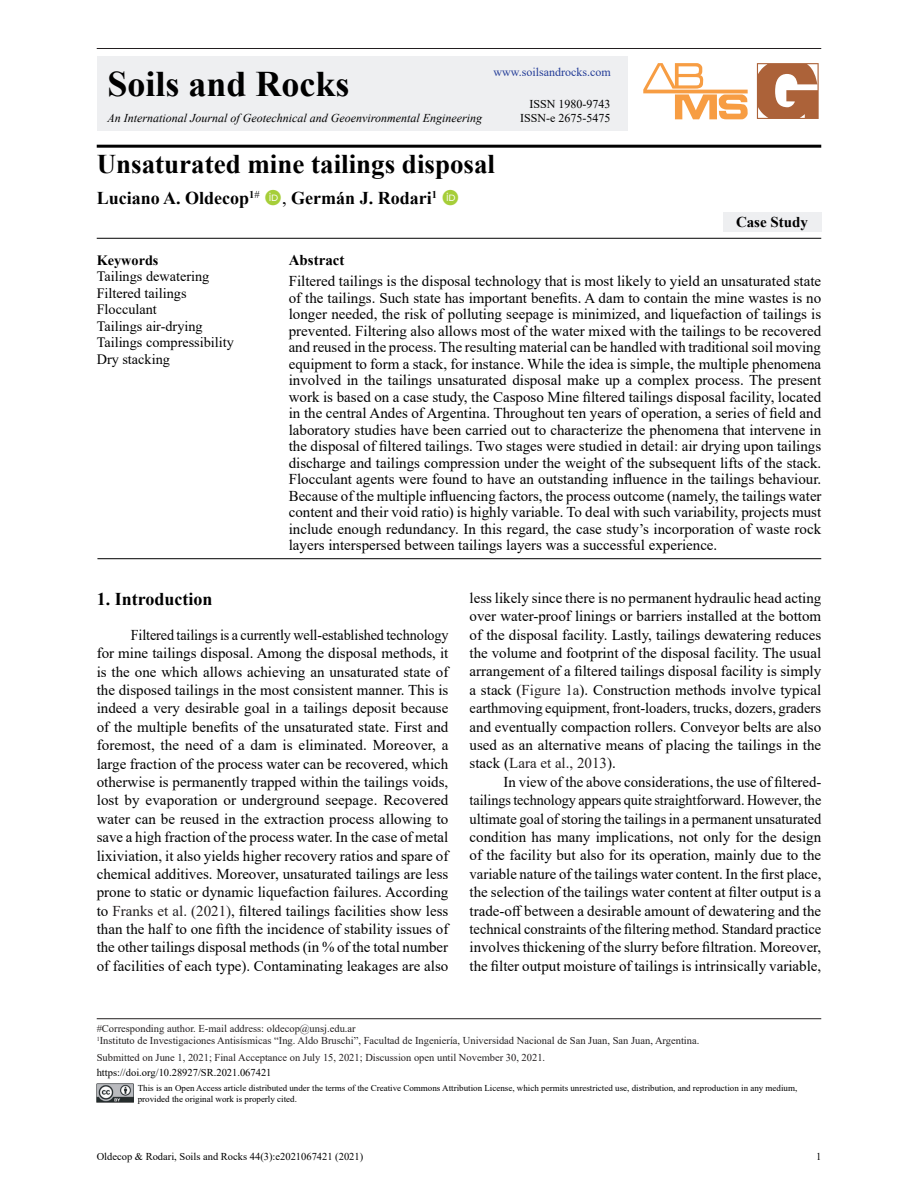
<style>
.page{position:relative;width:918px;height:1188px;background:#fff}
.page>*{position:absolute;margin:0;border:0;box-sizing:border-box;transform-origin:0 0}
.t1{font:700 36px "Times New Roman";color:#000}
.ArticleTitle{font:700 27px "Times New Roman";color:#000}
.Authors{font:700 18px "Times New Roman";color:#000}
.Heading1{font:700 18px "Times New Roman";color:#000}
.Abstract{font:15px/16.5px "Times New Roman";color:#000;text-align:justify}
.Paragraph{font:15px/18.5px "Times New Roman";color:#000;text-align:justify}
.Paragraph-2{font:15px/18.5px "Times New Roman";color:#000;text-align:justify;scale:.95 1}
.AbstractTitle{font:700 15px "Times New Roman";color:#000}
.Keywords{font:14.25px/16.5px "Times New Roman";color:#000}
.KeywordsTitle{font:700 14.25px "Times New Roman";color:#000}
.t2{font:italic 12px "Times New Roman";color:#000}
.t3{font:12px/14.4px "Times New Roman";color:#000;text-align:right}
.t4{font:12px "Times New Roman";color:#243d98}
.Affiliations{font:10.5px "Times New Roman";color:#231f20}
.t5{font:10.5px "Times New Roman";color:#000}
.History{font:10.5px "Times New Roman";color:#231f20}
.Correspondence{font:10.5px "Times New Roman";color:#231f20}
.t6{font:9px/10.8px "Times New Roman";color:#000}
.s1{font-weight:400}
.s2{color:#231f20}
</style>
<div class="page">
<div style="left:97px;top:57px;width:531px;height:74px;background:#eeeff1"></div>
<img style="left:97px;top:1083px;width:37px;height:20px">
<hr style="left:97px;top:48px;width:724px;height:1px;background:#231f20">
<svg style="left:757px;top:63px;width:62px;height:56px"></svg>
<svg style="left:643px;top:63px;width:105px;height:56px"></svg>
<hr style="left:97px;top:145px;width:724px;height:3px;background:#000">
<hr style="left:97px;top:238px;width:724px;height:1px;background:#000">
<hr style="left:97px;top:558px;width:724px;height:1px;background:#000">
<hr style="left:97px;top:1018px;width:724px;height:1px;background:#231f20">
<div style="left:723px;top:212px;width:98px;height:20px;background:#eeeff1"></div>
<h1 class="t1" style="left:108px;top:58px;width:244px">Soils and Rocks</h1>
<p class="t2" style="left:108px;top:110px;width:376px">An International Journal of Geotechnical and Geoenvironmental Engineering</p>
<p class="t4" style="left:494px;top:64px;width:119px">www.soilsandrocks.com</p>
<p class="t3" style="left:520px;top:96px;width:92px">ISSN 1980-9743<br>ISSN-e 2675-5475</p>
<p class="ArticleTitle" style="left:97px;top:145px;width:400px">Unsaturated mine tailings disposal</p>
<p class="Authors" style="left:97px;top:185px;width:165px">Luciano A. Oldecop<sup>1</sup><sup>#</sup></p>
<p class="Authors" style="left:282px;top:185px;width:156px"><span class="s1">,</span> Germán J. Rodari<sup>1</sup></p>
<p class="AbstractTitle" style="left:736px;top:211px;width:74px">Case Study</p>
<p class="KeywordsTitle" style="left:97px;top:250px;width:63px">Keywords</p>
<p class="Keywords" style="left:97px;top:268px;width:139px">Tailings dewatering<br>Filtered tailings<br>Flocculant<br>Tailings air-drying<br>Tailings compressibility<br>Dry stacking</p>
<p class="AbstractTitle" style="left:289px;top:249px;width:57px">Abstract</p>
<p class="Abstract" style="left:289px;top:272px;width:534px">Filtered tailings is the disposal technology that is most likely to yield an unsaturated state of the tailings. Such state has important benefits. A dam to contain the mine wastes is no longer needed, the risk of polluting seepage is minimized, and liquefaction of tailings is prevented. Filtering also allows most of the water mixed with the tailings to be recovered and reused in the process. The resulting material can be handled with traditional soil moving equipment to form a stack, for instance. While the idea is simple, the multiple phenomena involved in the tailings unsaturated disposal make up a complex process. The present work is based on a case study, the Casposo Mine filtered tailings disposal facility, located in the central Andes of Argentina. Throughout ten years of operation, a series of field and laboratory studies have been carried out to characterize the phenomena that intervene in the disposal of filtered tailings. Two stages were studied in detail: air drying upon tailings discharge and tailings compression under the weight of the subsequent lifts of the stack.<br>Flocculant agents were found to have an outstanding influence in the tailings behaviour.<br>Because of the multiple influencing factors, the process outcome (namely, the tailings water content and their void ratio) is highly variable. To deal with such variability, projects must include enough redundancy. In this regard, the case study’s incorporation of waste rock layers interspersed between tailings layers was a successful experience.</p>
<p class="Heading1" style="left:97px;top:586px;width:117px">1. Introduction</p>
<p class="Paragraph-2" style="left:97px;top:625px;width:372px;text-indent:34px">Filtered tailings is a currently well-established technology for mine tailings disposal. Among the disposal methods, it is the one which allows achieving an unsaturated state of the disposed tailings in the most consistent manner. This is indeed a very desirable goal in a tailings deposit because of the multiple benefits of the unsaturated state. First and foremost, the need of a dam is eliminated. Moreover, a large fraction of the process water can be recovered, which otherwise is permanently trapped within the tailings voids, lost by evaporation or underground seepage. Recovered water can be reused in the extraction process allowing to save a high fraction of the process water. In the case of metal lixiviation, it also yields higher recovery ratios and spare of chemical additives. Moreover, unsaturated tailings are less prone to static or dynamic liquefaction failures. According to <span class="s2">Franks et al. (2021)</span>, filtered tailings facilities show less than the half to one fifth the incidence of stability issues of the other tailings disposal methods (in % of the total number of facilities of each type). Contaminating leakages are also</p>
<p class="Paragraph" style="left:470px;top:588px;width:353px">less likely since there is no permanent hydraulic head acting over water-proof linings or barriers installed at the bottom of the disposal facility. Lastly, tailings dewatering reduces the volume and footprint of the disposal facility. The usual arrangement of a filtered tailings disposal facility is simply a stack (<span class="s2">Figure 1a</span>). Construction methods involve typical earthmoving equipment, front-loaders, trucks, dozers, graders and eventually compaction rollers. Conveyor belts are also used as an alternative means of placing the tailings in the stack (<span class="s2">Lara et al., 2013</span>).</p>
<p class="Paragraph" style="left:470px;top:772px;width:353px;text-indent:34px">In view of the above considerations, the use of filtered&shy;tailings technology appears quite straightforward. However, the ultimate goal of storing the tailings in a permanent unsaturated condition has many implications, not only for the design of the facility but also for its operation, mainly due to the variable nature of the tailings water content. In the first place, the selection of the tailings water content at filter output is a trade-off between a desirable amount of dewatering and the technical constraints of the filtering method. Standard practice involves thickening of the slurry before filtration. Moreover, the filter output moisture of tailings is intrinsically variable,</p>
<p class="Correspondence" style="left:97px;top:1021px;width:261px">#Corresponding author. E-mail address: oldecop@unsj.edu.ar</p>
<p class="Affiliations" style="left:97px;top:1034px;width:604px"><sup>1</sup>Instituto de Investigaciones Antisísmicas “Ing. Aldo Bruschi”, Facultad de Ingeniería, Universidad Nacional de San Juan, San Juan, Argentina.</p>
<p class="History" style="left:97px;top:1050px;width:450px">Submitted on June 1, 2021; Final Acceptance on July 15, 2021; Discussion open until November 30, 2021.</p>
<p class="t5" style="left:97px;top:1065px;width:176px">https://doi.org/10.28927/SR.2021.067421</p>
<p class="t6" style="left:138px;top:1083px;width:661px">This is an Open Access article distributed under the terms of the Creative Commons Attribution License, which permits unrestricted use, distribution, and reproduction in any medium, provided the original work is properly cited.</p>
<p class="t5" style="left:97px;top:1149px;width:268px">Oldecop &amp; Rodari, Soils and Rocks 44(3):e2021067421 (2021)</p>
<p class="t5" style="left:816px;top:1149px;width:7px">1</p>
</div>
